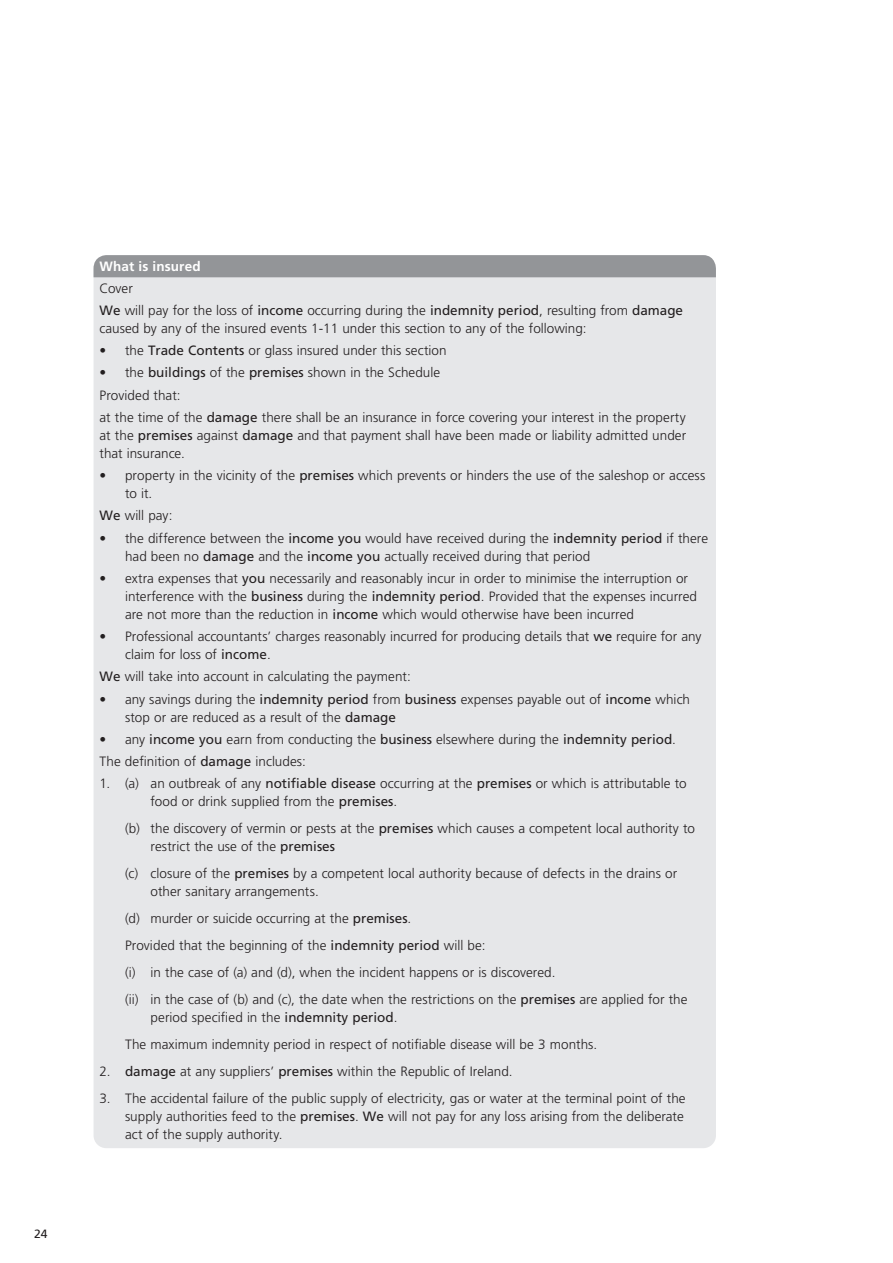
<style>
.page{position:relative;width:893px;height:1263px;background:#fff}
.page>*{position:absolute;margin:0;border:0;box-sizing:border-box;transform-origin:0 0}
.t1{font:300 13.5px/18px "Frutiger LT Std";color:#231f20}
.t2{font:700 13.5px "Frutiger LT Std";letter-spacing:.01em;color:#fff}
.t3{font:12px "Frutiger LT Std";color:#231f20}
.s1{font-weight:400}
</style>
<div class="page">
<div style="left:94px;top:255px;width:622px;height:893px;background:#e6e7e9;border-radius:13px"></div>
<div style="left:94px;top:255px;width:622px;height:22px;background:#939598"></div>
<p class="t3" style="left:34px;top:1227px;width:15px">24</p>
<p class="t2" style="left:100px;top:259px;width:103px">What is insured</p>
<p class="t1" style="left:100px;top:278px;width:585px;line-height:21.9px">Cover<br><span class="s1">We</span> will pay for the loss of <span class="s1">income</span> occurring during the <span class="s1">indemnity period</span>, resulting from <span class="s1">damage</span></p>
<p class="t1" style="left:100px;top:319px;width:489px">caused by any of the insured events 1-11 under this section to any of the following:</p>
<p class="t1" style="left:100px;top:342px;width:349px">• the <span class="s1">Trade Contents</span> or glass insured under this section</p>
<p class="t1" style="left:100px;top:362px;width:588px;line-height:22.2px">• the <span class="s1">buildings</span> of the <span class="s1">premises</span> shown in the Schedule<br>Provided that:<br>at the time of the <span class="s1">damage</span> there shall be an insurance in force covering your interest in the property</p>
<p class="t1" style="left:100px;top:426px;width:588px">at the <span class="s1">premises</span> against <span class="s1">damage</span> and that payment shall have been made or liability admitted under that insurance.</p>
<p class="t1" style="left:125px;top:467px;width:582px;text-indent:-26px">• property in the vicinity of the <span class="s1">premises</span> which prevents or hinders the use of the saleshop or access to it.</p>
<p class="t1" style="left:100px;top:507px;width:74px"><span class="s1">We</span> will pay:</p>
<p class="t1" style="left:125px;top:529px;width:585px;text-indent:-26px">• the difference between the <span class="s1">income you</span> would have received during the <span class="s1">indemnity period</span> if there had been no <span class="s1">damage</span> and the <span class="s1">income you</span> actually received during that period</p>
<p class="t1" style="left:125px;top:569px;width:573px;text-indent:-26px">• extra expenses that <span class="s1">you</span> necessarily and reasonably incur in order to minimise the interruption or interference with the <span class="s1">business</span> during the <span class="s1">indemnity period</span>. Provided that the expenses incurred are not more than the reduction in <span class="s1">income</span> which would otherwise have been incurred</p>
<p class="t1" style="left:125px;top:628px;width:578px;text-indent:-26px">• Professional accountants’ charges reasonably incurred for producing details that <span class="s1">we</span> require for any claim for loss of <span class="s1">income</span>.</p>
<p class="t1" style="left:100px;top:668px;width:313px"><span class="s1">We</span> will take into account in calculating the payment:</p>
<p class="t1" style="left:125px;top:690px;width:567px;text-indent:-26px">• any savings during the <span class="s1">indemnity period</span> from <span class="s1">business</span> expenses payable out of <span class="s1">income</span> which stop or are reduced as a result of the <span class="s1">damage</span></p>
<p class="t1" style="left:100px;top:728px;width:578px;line-height:22.2px">• any <span class="s1">income you</span> earn from conducting the <span class="s1">business</span> elsewhere during the <span class="s1">indemnity period</span>.<br>The definition of <span class="s1">damage</span> includes:</p>
<p class="t1" style="left:151px;top:775px;width:538px;text-indent:-51px">1. (a) an outbreak of any <span class="s1">notifiable disease</span> occurring at the <span class="s1">premises</span> or which is attributable to food or drink supplied from the <span class="s1">premises</span>.</p>
<p class="t1" style="left:151px;top:820px;width:546px;text-indent:-26px">(b) the discovery of vermin or pests at the <span class="s1">premises</span> which causes a competent local authority to restrict the use of the <span class="s1">premises</span></p>
<p class="t1" style="left:151px;top:865px;width:528px;text-indent:-26px">(c) closure of the <span class="s1">premises</span> by a competent local authority because of defects in the drains or other sanitary arrangements.</p>
<p class="t1" style="left:125px;top:905px;width:564px;line-height:27px">(d) murder or suicide occurring at the <span class="s1">premises</span>.<br>Provided that the beginning of the <span class="s1">indemnity period</span> will be:<br>(i) in the case of (a) and (d), when the incident happens or is discovered.<br>(ii) in the case of (b) and (c), the date when the restrictions on the <span class="s1">premises</span> are applied for the</p>
<p class="t1" style="left:125px;top:1004px;width:474px;line-height:27px;text-indent:26px">period specified in the <span class="s1">indemnity period</span>.<br>The maximum indemnity period in respect of notifiable disease will be 3 months.</p>
<p class="t1" style="left:100px;top:1063px;width:415px">2. <span class="s1">damage</span> at any suppliers’ <span class="s1">premises</span> within the Republic of Ireland.</p>
<p class="t1" style="left:125px;top:1090px;width:562px;text-indent:-26px">3. The accidental failure of the public supply of electricity, gas or water at the terminal point of the supply authorities feed to the <span class="s1">premises</span>. <span class="s1">We</span> will not pay for any loss arising from the deliberate act of the supply authority.</p>
</div>
